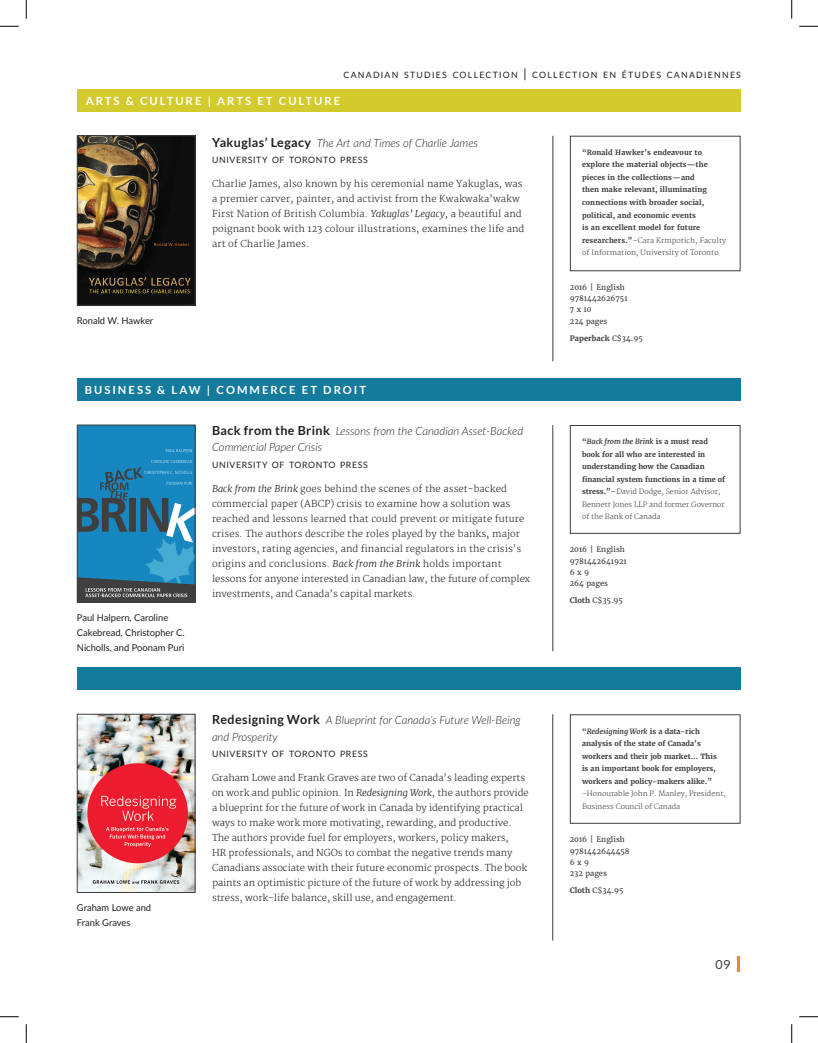
<style>
.page{position:relative;width:818px;height:1043px;background:#fff}
.page>*{position:absolute;margin:0;border:0;box-sizing:border-box;transform-origin:0 0}
.t1{font:12.5px "Lato";color:#3e3e3f}
.t2{font:italic 300 11.25px/16.2px "Lato";color:#231f20}
.t3{font:700 11.25px "Lato";letter-spacing:.18em;color:#fff}
.t4{font:300 9.38px/15px "Merriweather";letter-spacing:-.005em;color:#231f20}
.t5{font:9.38px/15px "Lato";color:#231f20}
.t6{font:8.75px "Lato";letter-spacing:.07em;color:#231f20}
.t7{font:8.75px "Lato";letter-spacing:.145em;color:#231f20}
.t8{font:7.5px "Merriweather";color:#3e3e3f}
.t9{font:700 7.5px "Merriweather";color:#3e3e3f}
.t10{font:700 7.25px/12.5px "Merriweather";color:#3e3e3f}
.s1{font-size:12.5px}
.s2{font-weight:700;font-style:normal;font-size:12.5px}
.s3{font-style:italic}
.s4{font-weight:300}
.s5{font-weight:400}
.s6{font-weight:300;font-style:italic}
.s7{font-weight:700}
</style>
<div class="page">
<img style="left:79px;top:137px;width:114px;height:166px">
<div style="left:77px;top:135px;width:118px;height:170px;border:1px solid #3e3e3f"></div>
<div style="left:570px;top:136px;width:170px;height:135px;border:1px solid #3e3e3f"></div>
<div style="left:77px;top:89px;width:663px;height:23px;background:#d3cb2d"></div>
<div style="left:77px;top:378px;width:663px;height:23px;background:#157b9c"></div>
<div style="left:77px;top:667px;width:663px;height:23px;background:#157b9c"></div>
<img style="left:79px;top:716px;width:114px;height:174px">
<div style="left:77px;top:714px;width:118px;height:178px;border:1px solid #3e3e3f"></div>
<img style="left:79px;top:426px;width:114px;height:174px">
<div style="left:77px;top:424px;width:118px;height:178px;border:1px solid #3e3e3f"></div>
<div style="left:570px;top:714px;width:170px;height:109px;border:1px solid #3e3e3f"></div>
<div style="left:570px;top:425px;width:170px;height:109px;border:1px solid #3e3e3f"></div>
<hr style="left:737px;top:956px;width:3px;height:15px;background:#e38c24">
<hr style="left:552px;top:136px;width:1px;height:225px;background:#3e3e3f">
<hr style="left:552px;top:425px;width:1px;height:226px;background:#3e3e3f">
<hr style="left:552px;top:714px;width:1px;height:226px;background:#3e3e3f">
<svg style="left:0;top:25px;width:19px;height:2px"></svg>
<svg style="left:799px;top:25px;width:19px;height:2px"></svg>
<svg style="left:0;top:1016px;width:19px;height:1px"></svg>
<svg style="left:799px;top:1016px;width:19px;height:1px"></svg>
<svg style="left:25px;top:0;width:2px;height:19px"></svg>
<svg style="left:25px;top:1024px;width:2px;height:18px"></svg>
<svg style="left:791px;top:0;width:1px;height:19px"></svg>
<svg style="left:791px;top:1024px;width:1px;height:18px"></svg>
<p class="t7" style="left:343px;top:68px;width:399px">CANADIAN STUDIES COLLECTION <span class="s1">|</span> COLLECTION EN ÉTUDES CANADIENNES</p>
<p class="t3" style="left:86px;top:94px;width:256px">ARTS &amp; CULTURE | ARTS ET CULTURE</p>
<p class="t5" style="left:77px;top:313px;width:78px">Ronald W. Hawker</p>
<p class="t2" style="left:212px;top:134px;width:267px"><span class="s2">Yakuglas’ Legacy</span> The Art and Times of Charlie James</p>
<p class="t6" style="left:212px;top:154px;width:157px">UNIVERSITY OF TORONTO PRESS</p>
<p class="t4" style="left:212px;top:177px;width:314px">Charlie James, also known by his ceremonial name Yakuglas, was a premier carver, painter, and activist from the Kwakwaka’wakw First Nation of British Columbia. <span class="s3">Yakuglas’ Legacy</span>, a beautiful and poignant book with 123 colour illustrations, examines the life and art of Charlie James.</p>
<p class="t3" style="left:85px;top:383px;width:283px">BUSINESS &amp; LAW | COMMERCE ET DROIT</p>
<p class="t5" style="left:77px;top:609px;width:109px">Paul Halpern, Caroline<br>Cakebread, Christopher C.<br>Nicholls, and Poonam Puri</p>
<p class="t5" style="left:77px;top:900px;width:76px">Graham Lowe and<br>Frank Graves</p>
<p class="t2" style="left:212px;top:422px;width:313px"><span class="s2">Back from the Brink</span> Lessons from the Canadian Asset-Backed<br>Commercial Paper Crisis</p>
<p class="t6" style="left:212px;top:458px;width:157px">UNIVERSITY OF TORONTO PRESS</p>
<p class="t4" style="left:212px;top:481px;width:320px"><span class="s3">Back from the Brink</span> goes behind the scenes of the asset-backed commercial paper (ABCP) crisis to examine how a solution was reached and lessons learned that could prevent or mitigate future crises. The authors describe the roles played by the banks, major investors, rating agencies, and financial regulators in the crisis’s origins and conclusions. <span class="s3">Back from the Brink</span> holds important lessons for anyone interested in Canadian law, the future of complex investments, and Canada’s capital markets.</p>
<p class="t2" style="left:212px;top:711px;width:310px"><span class="s2">Redesigning Work</span> A Blueprint for Canada’s Future Well-Being and Prosperity</p>
<p class="t6" style="left:212px;top:747px;width:157px">UNIVERSITY OF TORONTO PRESS</p>
<p class="t4" style="left:212px;top:770px;width:318px">Graham Lowe and Frank Graves are two of Canada’s leading experts on work and public opinion. In <span class="s3">Redesigning Work</span>, the authors provide a blueprint for the future of work in Canada by identifying practical ways to make work more motivating, rewarding, and productive.<br>The authors provide fuel for employers, workers, policy makers,<br>HR professionals, and NGOs to combat the negative trends many Canadians associate with their future economic prospects. The book paints an optimistic picture of the future of work by addressing job stress, work-life balance, skill use, and engagement.</p>
<p class="t10" style="left:582px;top:146px;width:146px">“Ronald Hawker’s endeavour to explore the material objects—the pieces in the collections—and<br>then make relevant, illuminating connections with broader social, political, and economic events<br>is an excellent model for future researchers.”<span class="s4">–Cara Krmpotich, Faculty of Information, University of Toronto</span></p>
<p class="t8" style="left:570px;top:282px;width:56px">2016 | English</p>
<p class="t8" style="left:570px;top:294px;width:59px">9781442626751</p>
<p class="t8" style="left:570px;top:305px;width:23px">7 x 10</p>
<p class="t8" style="left:570px;top:316px;width:39px">224 pages</p>
<p class="t9" style="left:570px;top:333px;width:74px">Paperback <span class="s5">C$34.95</span></p>
<p class="t10" style="left:582px;top:435px;width:145px">“<span class="s3">Back from the Brink</span> is a must read book for all who are interested in understanding how the Canadian financial system functions in a time of stress.”<span class="s6">–</span><span class="s4">David Dodge, Senior Advisor, Bennett Jones LLP and former Governor of the Bank of Canada</span></p>
<p class="t8" style="left:570px;top:545px;width:56px">2016 | English</p>
<p class="t8" style="left:570px;top:556px;width:58px">9781442641921</p>
<p class="t8" style="left:570px;top:567px;width:21px">6 x 9</p>
<p class="t8" style="left:570px;top:579px;width:40px">264 pages</p>
<p class="t8" style="left:570px;top:595px;width:55px"><span class="s7">Cloth</span> C$35.95</p>
<p class="t10" style="left:582px;top:724px;width:145px">“<span class="s3">Redesigning Work</span> is a data-rich analysis of the state of Canada’s workers and their job market... This<br>is an important book for employers, workers and policy-makers alike.” <span class="s4">–Honourable John P. Manley, President, Business Council of Canada</span></p>
<p class="t8" style="left:570px;top:835px;width:56px">2016 | English</p>
<p class="t8" style="left:570px;top:846px;width:61px">9781442644458</p>
<p class="t8" style="left:570px;top:857px;width:21px">6 x 9</p>
<p class="t8" style="left:570px;top:868px;width:38px">232 pages</p>
<p class="t8" style="left:570px;top:885px;width:55px"><span class="s7">Cloth</span> C$34.95</p>
<p class="t1" style="left:715px;top:955px;width:17px">09</p>
</div>
